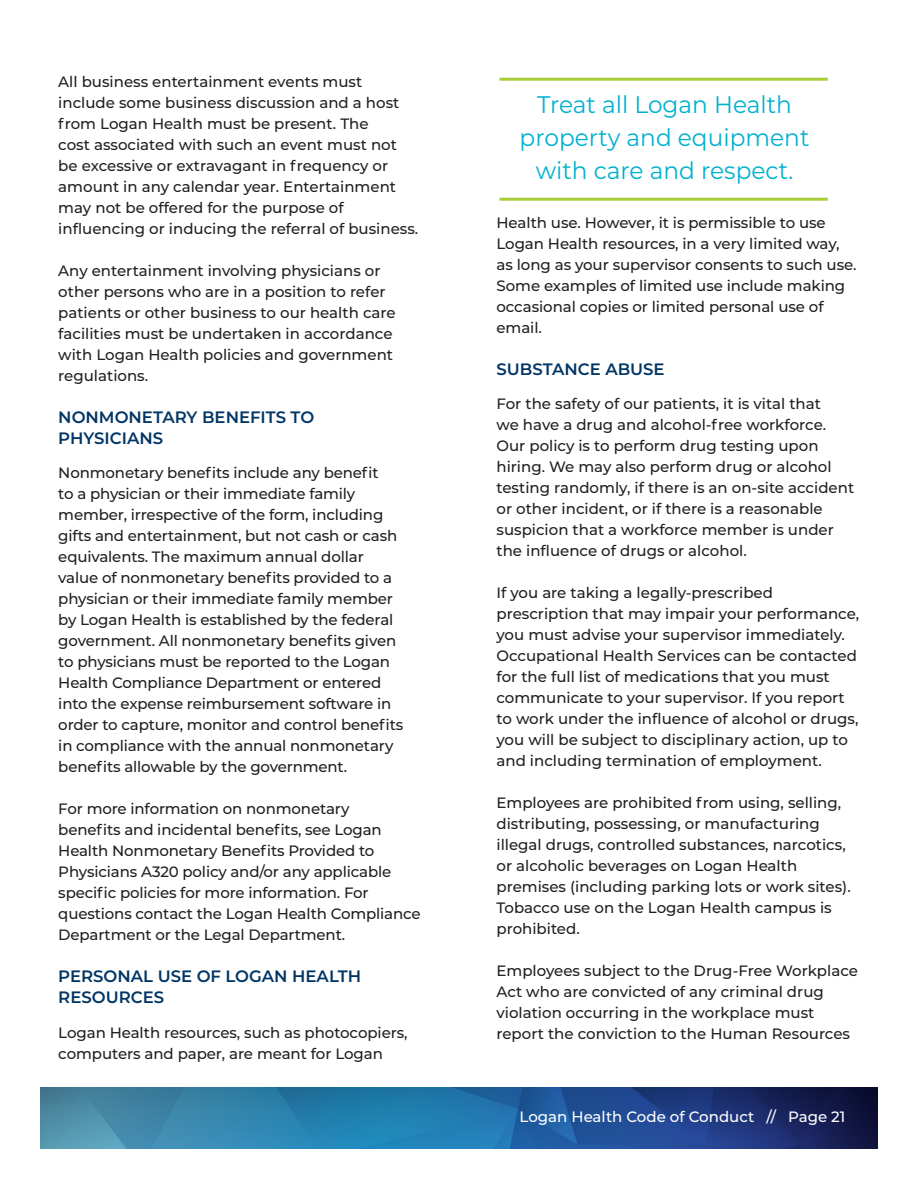
<style>
.page{position:relative;width:918px;height:1188px;background:#fff}
.page>*{position:absolute;margin:0;border:0;box-sizing:border-box;transform-origin:0 0}
.t1{font:24px/33px "Montserrat";color:#00b1cf;text-align:center}
.t2{font:600 16.5px/21px "Montserrat";color:#003564}
.t3{font:500 15px/21px "Montserrat";letter-spacing:-.005em;color:#231f20}
.t4{font:500 15px "Montserrat";color:#fff}
</style>
<div class="page">
<img style="left:41px;top:1088px;width:837px;height:60px">
<hr style="left:500px;top:78px;width:328px;height:3px;background:#a6ce3d">
<hr style="left:500px;top:198px;width:328px;height:3px;background:#a6ce3d">
<p class="t3" style="left:58px;top:70px;width:362px">All business entertainment events must include some business discussion and a host from Logan Health must be present. The<br>cost associated with such an event must not be excessive or extravagant in frequency or amount in any calendar year. Entertainment may not be offered for the purpose of influencing or inducing the referral of business.</p>
<p class="t3" style="left:58px;top:259px;width:339px">Any entertainment involving physicians or other persons who are in a position to refer patients or other business to our health care facilities must be undertaken in accordance with Logan Health policies and government regulations.</p>
<p class="t2" style="left:58px;top:406px;width:257px">NONMONETARY BENEFITS TO<br>PHYSICIANS</p>
<p class="t3" style="left:58px;top:462px;width:347px">Nonmonetary benefits include any benefit<br>to a physician or their immediate family member, irrespective of the form, including gifts and entertainment, but not cash or cash equivalents. The maximum annual dollar value of nonmonetary benefits provided to a physician or their immediate family member by Logan Health is established by the federal government. All nonmonetary benefits given to physicians must be reported to the Logan Health Compliance Department or entered into the expense reimbursement software in order to capture, monitor and control benefits in compliance with the annual nonmonetary benefits allowable by the government.</p>
<p class="t3" style="left:58px;top:798px;width:364px">For more information on nonmonetary<br>benefits and incidental benefits, see Logan Health Nonmonetary Benefits Provided to Physicians A320 policy and/or any applicable specific policies for more information. For questions contact the Logan Health Compliance Department or the Legal Department.</p>
<p class="t2" style="left:58px;top:965px;width:304px">PERSONAL USE OF LOGAN HEALTH<br>RESOURCES</p>
<p class="t3" style="left:58px;top:1021px;width:351px">Logan Health resources, such as photocopiers, computers and paper, are meant for Logan</p>
<p class="t1" style="left:520px;top:87px;width:291px">Treat all Logan Health property and equipment with care and respect.</p>
<p class="t3" style="left:496px;top:211px;width:362px">Health use. However, it is permissible to use Logan Health resources, in a very limited way, as long as your supervisor consents to such use.<br>Some examples of limited use include making occasional copies or limited personal use of email.</p>
<p class="t2" style="left:496px;top:358px;width:170px">SUBSTANCE ABUSE</p>
<p class="t3" style="left:496px;top:393px;width:359px">For the safety of our patients, it is vital that<br>we have a drug and alcohol-free workforce.<br>Our policy is to perform drug testing upon hiring. We may also perform drug or alcohol testing randomly, if there is an on-site accident or other incident, or if there is a reasonable suspicion that a workforce member is under the influence of drugs or alcohol.</p>
<p class="t3" style="left:496px;top:582px;width:364px">If you are taking a legally-prescribed prescription that may impair your performance, you must advise your supervisor immediately.<br>Occupational Health Services can be contacted for the full list of medications that you must communicate to your supervisor. If you report to work under the influence of alcohol or drugs, you will be subject to disciplinary action, up to and including termination of employment.</p>
<p class="t3" style="left:496px;top:792px;width:356px">Employees are prohibited from using, selling, distributing, possessing, or manufacturing illegal drugs, controlled substances, narcotics, or alcoholic beverages on Logan Health premises (including parking lots or work sites).<br>Tobacco use on the Logan Health campus is prohibited.</p>
<p class="t3" style="left:496px;top:960px;width:363px">Employees subject to the Drug-Free Workplace Act who are convicted of any criminal drug violation occurring in the workplace must report the conviction to the Human Resources</p>
<p class="t4" style="left:520px;top:1106px;width:327px">Logan Health Code of Conduct // Page 21</p>
</div>
